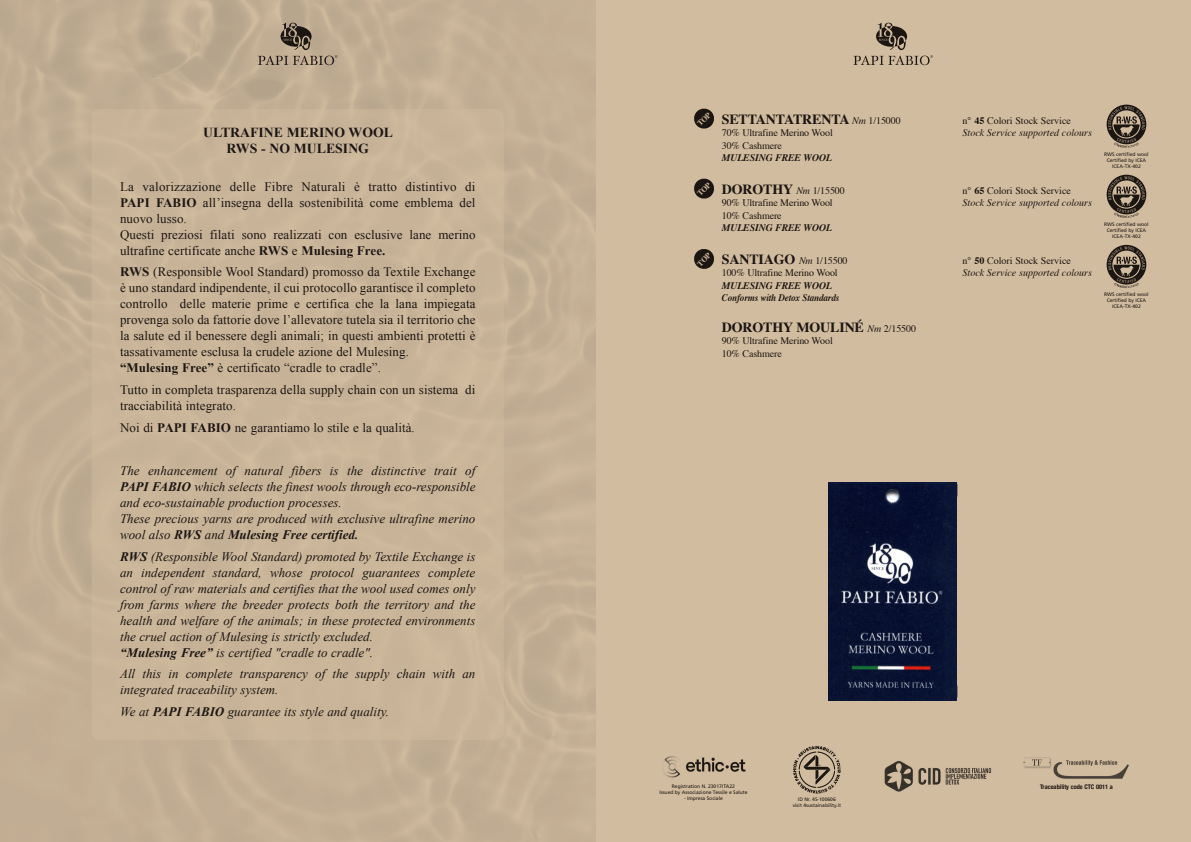
<style>
.page{position:relative;width:1191px;height:842px;background:#fff}
.page>*{position:absolute;margin:0;border:0;box-sizing:border-box;transform-origin:0 0}
.t1{font:700 14px "Times";letter-spacing:-.01em;color:#231f20}
.t2{font:700 13.8px/16px "Times New Roman";color:#231f20;text-align:center}
.t3{font:italic 13px/16px "Times New Roman";color:#231f20}
.t4{font:13px/16px "Times New Roman";letter-spacing:.005em;color:#231f20}
.t5{font:italic 10px/12.5px "Times";color:#231f20}
.t6{font:10px/12.5px "Times";letter-spacing:-.01em;color:#231f20}
.t7{font:italic 700 10px/12.5px "Times";letter-spacing:-.01em;color:#231f20}
.t8{font:700 condensed 6.3px "Helvetica Neue";color:#231f20}
.t9{font:5px/6px "Frutiger";color:#231f20;text-align:center}
.s1{font-weight:700}
.s2{font-weight:400;font-style:italic;font-size:10px}
.s3{font-weight:400;font-size:10px}
.s4{font-style:normal}
.s5{font-weight:700;font-style:normal}
</style>
<div class="page">
<div style="left:0;top:0;width:1191px;height:842px;background:linear-gradient(to right,#bfab92,#d6bfa2)"></div>
<svg style="left:956px;top:484px;width:1px;height:13px"></svg>
<svg style="left:956px;top:685px;width:1px;height:12px"></svg>
<svg style="left:853px;top:23px;width:80px;height:42px;background:#af9c84"></svg>
<svg style="left:1106px;top:105px;width:40px;height:43px;background:#796b5a"></svg>
<svg style="left:1106px;top:175px;width:40px;height:43px;background:#796a5a"></svg>
<svg style="left:1106px;top:245px;width:40px;height:43px;background:#796a5a"></svg>
<img style="left:1023px;top:757px;width:106px;height:22px">
<img style="left:884px;top:761px;width:108px;height:31px">
<img style="left:664px;top:756px;width:82px;height:22px">
<svg style="left:793px;top:746px;width:47px;height:47px;background:#a3917b"></svg>
<svg style="left:258px;top:23px;width:79px;height:42px;background:#a2907b"></svg>
<div style="left:92px;top:109px;width:412px;height:631px;background:#c9b499;border-radius:9px"></div>
<img style="left:828px;top:483px;width:128px;height:218px">
<svg style="left:694px;top:108px;width:20px;height:21px"></svg>
<svg style="left:694px;top:249px;width:20px;height:20px"></svg>
<svg style="left:694px;top:178px;width:20px;height:21px"></svg>
<p class="t2" style="left:203px;top:124px;width:191px">ULTRAFINE MERINO WOOL<br>RWS - NO MULESING</p>
<p class="t4" style="left:120px;top:178px;width:357px">La valorizzazione delle Fibre Naturali è tratto distintivo di <span class="s1">PAPI FABIO</span> all’insegna della sostenibilità come emblema del nuovo lusso.<br>Questi preziosi filati sono realizzati con esclusive lane merino ultrafine certificate anche <span class="s1">RWS</span> e <span class="s1">Mulesing Free.</span></p>
<p class="t4" style="left:120px;top:264px;width:357px"><span class="s1">RWS</span> (Responsible Wool Standard) promosso da Textile Exchange è uno standard indipendente, il cui protocollo garantisce il completo controllo delle materie prime e certifica che la lana impiegata provenga solo da fattorie dove l’allevatore tutela sia il territorio che la salute ed il benessere degli animali; in questi ambienti protetti è tassativamente esclusa la crudele azione del Mulesing.<br><span class="s1">“Mulesing Free”</span> è certificato “cradle to cradle”.</p>
<p class="t4" style="left:120px;top:381px;width:357px">Tutto in completa trasparenza della supply chain con un sistema di tracciabilità integrato.</p>
<p class="t4" style="left:120px;top:419px;width:296px">Noi di <span class="s1">PAPI FABIO</span> ne garantiamo lo stile e la qualità.</p>
<p class="t3" style="left:120px;top:462px;width:357px">The enhancement of natural fibers is the distinctive trait of <span class="s1">PaPi FaBio</span> which selects the finest wools through eco-responsible and eco-sustainable production processes.<br>These precious yarns are produced with exclusive ultrafine merino wool also <span class="s1">rWS</span> and <span class="s1">Mulesing Free certified.</span></p>
<p class="t3" style="left:120px;top:548px;width:357px"><span class="s1">rWS</span> (Responsible Wool Standard) promoted by Textile Exchange is an independent standard, whose protocol guarantees complete control of raw materials and certifies that the wool used comes only from farms where the breeder protects both the territory and the health and welfare of the animals; in these protected environments the cruel action of Mulesing is strictly excluded.<br><span class="s1">“Mulesing Free”</span> is certified "cradle to cradle".</p>
<p class="t3" style="left:120px;top:666px;width:357px">All this in complete transparency of the supply chain with an integrated traceability system.</p>
<p class="t3" style="left:120px;top:703px;width:270px">We at <span class="s1">PaPi FaBio</span> guarantee its style and quality.</p>
<p class="t1" style="left:722px;top:105px;width:180px">SETTANTATRENTA <span class="s2">Nm</span> <span class="s3">1/15000</span></p>
<p class="t6" style="left:722px;top:126px;width:112px">70% Ultrafine Merino Wool<br>30% Cashmere</p>
<p class="t7" style="left:722px;top:151px;width:112px">MULESING FREE WOOL</p>
<p class="t1" style="left:722px;top:175px;width:125px">DOROTHY <span class="s2">Nm</span> <span class="s3">1/15500</span></p>
<p class="t6" style="left:722px;top:196px;width:112px">90% Ultrafine Merino Wool<br>10% Cashmere</p>
<p class="t7" style="left:722px;top:221px;width:112px">MULESING FREE WOOL</p>
<p class="t1" style="left:722px;top:245px;width:127px">SANTIAGO <span class="s2">Nm</span> <span class="s3">1/15500</span></p>
<p class="t6" style="left:722px;top:266px;width:117px">100% Ultrafine Merino Wool</p>
<p class="t7" style="left:722px;top:278px;width:119px">MULESING FREE WOOL<br>Conforms with Detox Standards</p>
<p class="t1" style="left:722px;top:313px;width:196px">DOROTHY MOULINé <span class="s2">Nm</span> <span class="s3">2/15500</span></p>
<p class="t6" style="left:722px;top:334px;width:112px">90% Ultrafine Merino Wool<br>10% Cashmere</p>
<p class="t5" style="left:962px;top:113px;width:131px"><span class="s4">n°</span> <span class="s5">45</span> <span class="s4">Colori Stock Service<br></span>Stock Service supported colours</p>
<p class="t5" style="left:962px;top:183px;width:131px"><span class="s4">n°</span> <span class="s5">65</span> <span class="s4">Colori Stock Service<br></span>Stock Service supported colours</p>
<p class="t5" style="left:962px;top:253px;width:131px"><span class="s4">n°</span> <span class="s5">50</span> <span class="s4">Colori Stock Service<br></span>Stock Service supported colours</p>
<p class="t9" style="left:1104px;top:151px;width:46px">RWS certified wool<br>Certified by ICEA<br>ICEA-TX-402</p>
<p class="t9" style="left:1104px;top:221px;width:46px">RWS certified wool<br>Certified by ICEA<br>ICEA-TX-402</p>
<p class="t9" style="left:1104px;top:291px;width:46px">RWS certified wool<br>Certified by ICEA<br>ICEA-TX-402</p>
<p class="t9" style="left:672px;top:783px;width:65px">Registration N. 23017ITA22</p>
<p class="t8" style="left:1040px;top:781px;width:74px">Traceability code CTC 0011 a</p>
<p class="t9" style="left:659px;top:789px;width:90px">Issued by Associazione Tessile e Salute</p>
<p class="t9" style="left:684px;top:795px;width:40px">- Impresa Sociale</p>
<p class="t9" style="left:792px;top:796px;width:50px">ID Nr. 4S-100606 visit 4sustainability.it</p>
</div>
